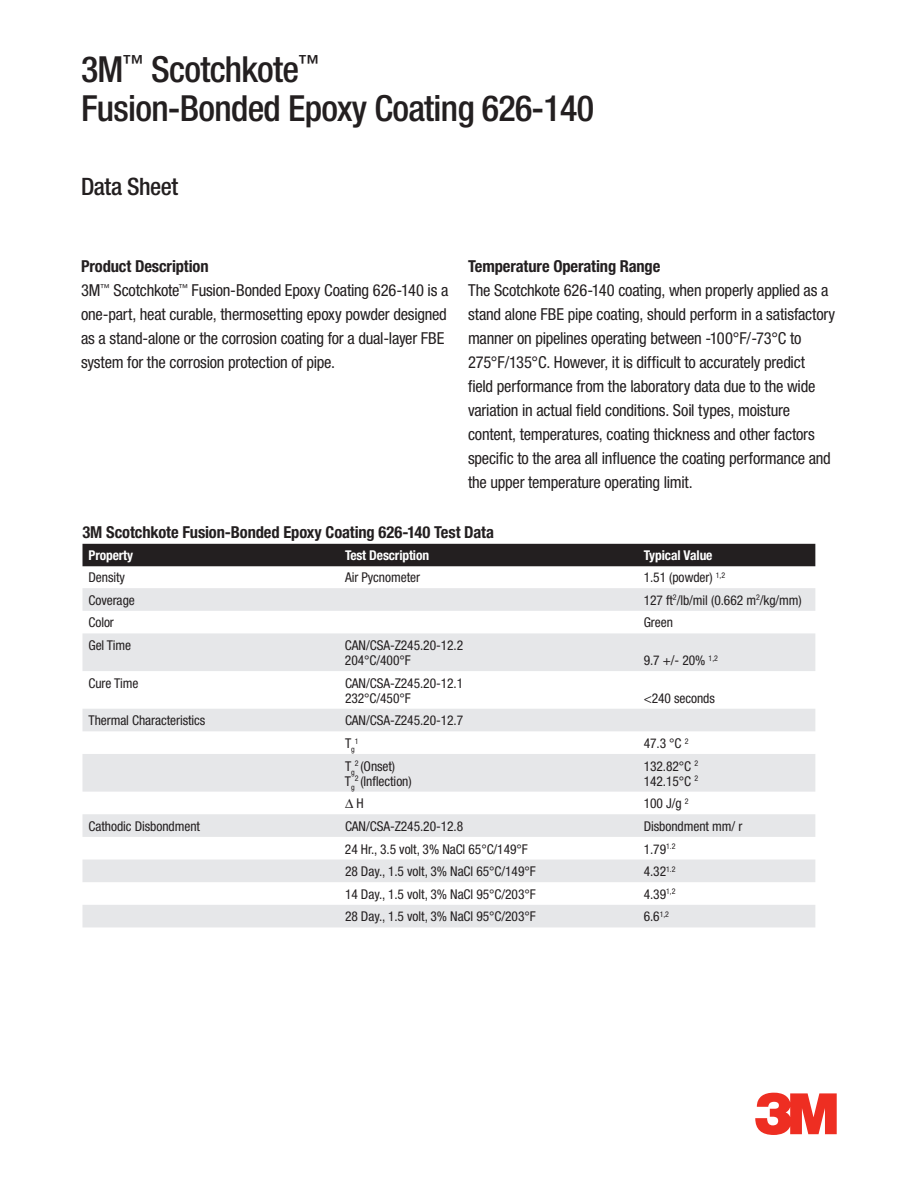
<style>
.page{position:relative;width:918px;height:1188px;background:#fff}
.page>*{position:absolute;margin:0;border:0;box-sizing:border-box;transform-origin:0 0}
.t1{font:57px "Logo 3 Mv 3 tt";color:#ee2e22}
.t2{font:500 condensed 36px/39.3px "Helvetica Neue";letter-spacing:-.02em;color:#231f20}
.t3{font:500 condensed 24px "Helvetica Neue";letter-spacing:-.02em;color:#231f20}
.t4{font:condensed 16.5px/24px "Helvetica Neue";letter-spacing:-.01em;color:#231f20}
.t5{font:700 condensed 16.5px "Helvetica Neue";letter-spacing:-.01em;color:#231f20}
.t6{font:condensed 13.5px/15px "Helvetica Neue";letter-spacing:-.005em;color:#231f20}
.t7{font:700 condensed 13.5px "Helvetica Neue";letter-spacing:-.01em;color:#fff}
.t8{font:condensed 7.8px "Helvetica Neue";color:#231f20}
.s1{font-weight:700}
</style>
<div class="page">
<div style="left:82px;top:544px;width:733px;height:22px;background:#231f20"></div>
<svg style="left:82px;top:588px;width:733px;height:339px;fill:#e6e7e9"></svg>
<h2 class="t2" style="left:81px;top:49px;width:514px">3M<sup>™</sup> Scotchkote<sup>™<br></sup>Fusion-Bonded Epoxy Coating 626-140</h2>
<h3 class="t3" style="left:81px;top:172px;width:99px">Data Sheet</h3>
<p class="t4" style="left:81px;top:254px;width:369px"><span class="s1">Product Description<br></span>3M<sup>™</sup> Scotchkote<sup>™</sup> Fusion-Bonded Epoxy Coating 626-140 is a one-part, heat curable, thermosetting epoxy powder designed as a stand-alone or the corrosion coating for a dual-layer FBE system for the corrosion protection of pipe.</p>
<p class="t5" style="left:468px;top:256px;width:194px">Temperature Operating Range</p>
<p class="t4" style="left:468px;top:278px;width:369px">The Scotchkote 626-140 coating, when properly applied as a stand alone FBE pipe coating, should perform in a satisfactory manner on pipelines operating between -100°F/-73°C to 275°F/135°C. However, it is difficult to accurately predict<br>field performance from the laboratory data due to the wide variation in actual field conditions. Soil types, moisture content, temperatures, coating thickness and other factors specific to the area all influence the coating performance and the upper temperature operating limit.</p>
<p class="t5" style="left:83px;top:522px;width:413px">3M Scotchkote Fusion-Bonded Epoxy Coating 626-140 Test Data</p>
<p class="t7" style="left:88px;top:547px;width:46px">Property</p>
<p class="t7" style="left:345px;top:547px;width:86px">Test Description</p>
<p class="t7" style="left:644px;top:547px;width:70px">Typical Value</p>
<p class="t6" style="left:88px;top:570px;width:38px">Density</p>
<p class="t6" style="left:345px;top:570px;width:77px">Air Pycnometer</p>
<p class="t6" style="left:644px;top:570px;width:83px">1.51 (powder) <sup>1,2</sup></p>
<p class="t6" style="left:88px;top:592px;width:48px">Coverage</p>
<p class="t6" style="left:644px;top:592px;width:160px">127 ft<sup>2</sup>/lb/mil (0.662 m<sup>2</sup>/kg/mm)</p>
<p class="t6" style="left:88px;top:615px;width:27px">Color</p>
<p class="t6" style="left:644px;top:615px;width:31px">Green</p>
<p class="t6" style="left:88px;top:638px;width:44px">Gel Time</p>
<p class="t6" style="left:345px;top:638px;width:120px">CAN/CSA-Z245.20-12.2<br>204°C/400°F</p>
<p class="t6" style="left:644px;top:653px;width:76px">9.7 +/- 20% <sup>1,2</sup></p>
<p class="t6" style="left:88px;top:675px;width:51px">Cure Time</p>
<p class="t6" style="left:345px;top:675px;width:120px">CAN/CSA-Z245.20-12.1<br>232°C/450°F</p>
<p class="t6" style="left:644px;top:690px;width:73px">&lt;240 seconds</p>
<p class="t6" style="left:88px;top:713px;width:118px">Thermal Characteristics</p>
<p class="t6" style="left:345px;top:709px;width:120px;line-height:22.6px">CAN/CSA-Z245.20-12.7<br>T<sub>g</sub></p>
<p class="t8" style="left:355px;top:736px;width:5px">1</p>
<p class="t6" style="left:644px;top:736px;width:46px">47.3 °C <sup>2</sup></p>
<p class="t6" style="left:345px;top:758px;width:68px">T<sub>g</sub><sup>2</sup> (Onset)<br>T<sub>g</sub><sup>2</sup> (Inflection)</p>
<p class="t6" style="left:644px;top:758px;width:56px">132.82°C <sup>2<br></sup>142.15°C <sup>2</sup></p>
<p class="t6" style="left:345px;top:796px;width:20px">∆ H</p>
<p class="t6" style="left:644px;top:796px;width:46px">100 J/g <sup>2</sup></p>
<p class="t6" style="left:88px;top:819px;width:113px">Cathodic Disbondment</p>
<p class="t6" style="left:345px;top:819px;width:120px">CAN/CSA-Z245.20-12.8</p>
<p class="t6" style="left:644px;top:819px;width:100px">Disbondment mm/ r</p>
<p class="t6" style="left:345px;top:841px;width:184px">24 Hr., 3.5 volt, 3% NaCl 65°C/149°F</p>
<p class="t6" style="left:644px;top:841px;width:33px">1.79<sup>1.2</sup></p>
<p class="t6" style="left:345px;top:864px;width:192px">28 Day., 1.5 volt, 3% NaCl 65°C/149°F</p>
<p class="t6" style="left:644px;top:864px;width:33px">4.32<sup>1.2</sup></p>
<p class="t6" style="left:345px;top:886px;width:192px">14 Day., 1.5 volt, 3% NaCl 95°C/203°F</p>
<p class="t6" style="left:644px;top:886px;width:33px">4.39<sup>1,2</sup></p>
<p class="t6" style="left:345px;top:909px;width:192px">28 Day., 1.5 volt, 3% NaCl 95°C/203°F</p>
<p class="t6" style="left:644px;top:909px;width:27px">6.6<sup>1,2</sup></p>
<h1 class="t1" style="left:754px;top:1081px;width:84px">3</h1>
</div>
